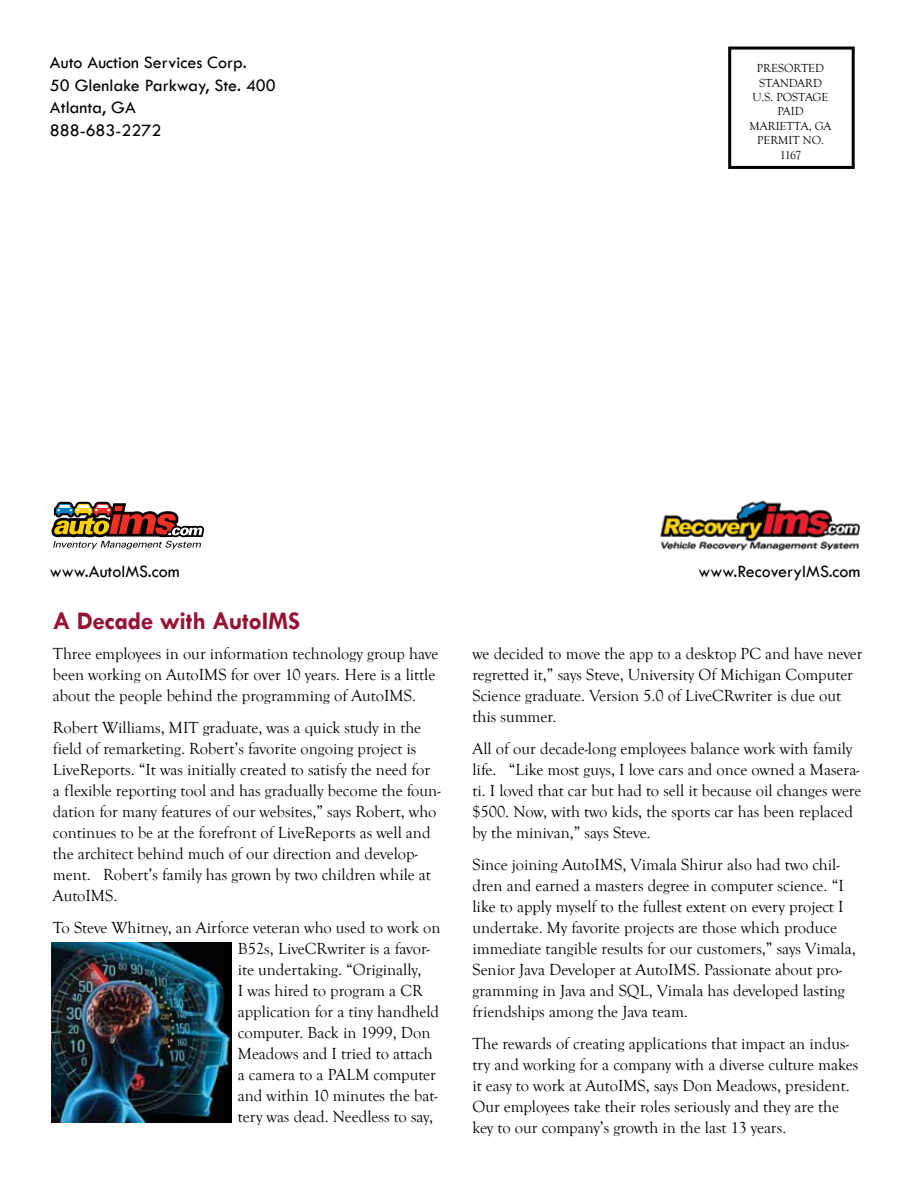
<style>
.page{position:relative;width:918px;height:1188px;background:#fff}
.page>*{position:absolute;margin:0;border:0;box-sizing:border-box;transform-origin:0 0}
.t1{font:700 25.5px "Tw Cen";letter-spacing:-.01em;color:#961334}
.t2{font:18px/22.5px "Tw Cen";color:#000}
.t3{font:16.5px/21px "Goudy Old Style T";color:#000}
.t4{font:12px/14.4px "Goudy Old Style T";color:#000;text-align:center}
</style>
<div class="page">
<div style="left:728px;top:47px;width:127px;height:122px;border:3px solid #000"></div>
<svg style="left:51px;top:502px;width:153px;height:47px"></svg>
<img style="left:660px;top:500px;width:201px;height:51px">
<img style="left:51px;top:942px;width:180px;height:180px">
<p class="t2" style="left:50px;top:51px;width:227px">Auto Auction Services Corp.<br>50 Glenlake Parkway, Ste. 400<br>Atlanta, GA<br>888-683-2272</p>
<p class="t4" style="left:750px;top:61px;width:84px">PRESORTED<br>STANDARD<br>U.S. POSTAGE<br>PAID<br>MARIETTA, GA<br>PERMIT NO.<br>1167</p>
<p class="t2" style="left:50px;top:560px;width:131px">www.AutoIMS.com</p>
<p class="t2" style="left:698px;top:560px;width:164px">www.RecoveryIMS.com</p>
<h1 class="t1" style="left:53px;top:606px;width:249px">A Decade with AutoIMS</h1>
<p class="t3" style="left:53px;top:644px;width:387px">Three employees in our information technology group have been working on AutoIMS for over 10 years. Here is a little about the people behind the programming of AutoIMS.</p>
<p class="t3" style="left:53px;top:718px;width:389px">Robert Williams, MIT graduate, was a quick study in the field of remarketing. Robert’s favorite ongoing project is LiveReports. “It was initially created to satisfy the need for a flexible reporting tool and has gradually become the foun&shy;dation for many features of our websites,” says Robert, who continues to be at the forefront of LiveReports as well and the architect behind much of our direction and develop&shy;ment. Robert’s family has grown by two children while at AutoIMS.</p>
<p class="t3" style="left:238px;top:917px;width:204px;text-indent:-185px">To Steve Whitney, an Airforce veteran who used to work on<br>B52s, LiveCRwriter is a favor&shy;ite undertaking. “Originally,<br>I was hired to program a CR application for a tiny handheld computer. Back in 1999, Don<br>Meadows and I tried to attach a camera to a PALM computer and within 10 minutes the bat&shy;tery was dead. Needless to say,</p>
<p class="t3" style="left:472px;top:644px;width:392px">we decided to move the app to a desktop PC and have never regretted it,” says Steve, University Of Michigan Computer Science graduate. Version 5.0 of LiveCRwriter is due out this summer.</p>
<p class="t3" style="left:472px;top:739px;width:390px">All of our decade-long employees balance work with family life. “Like most guys, I love cars and once owned a Masera&shy;ti. I loved that car but had to sell it because oil changes were $500. Now, with two kids, the sports car has been replaced by the minivan,” says Steve.</p>
<p class="t3" style="left:472px;top:854px;width:385px">Since joining AutoIMS, Vimala Shirur also had two chil&shy;dren and earned a masters degree in computer science. “I like to apply myself to the fullest extent on every project I undertake. My favorite projects are those which produce immediate tangible results for our customers,” says Vimala, Senior Java Developer at AutoIMS. Passionate about pro&shy;gramming in Java and SQL, Vimala has developed lasting friendships among the Java team.</p>
<p class="t3" style="left:472px;top:1033px;width:387px">The rewards of creating applications that impact an indus&shy;try and working for a company with a diverse culture makes it easy to work at AutoIMS, says Don Meadows, president.<br>Our employees take their roles seriously and they are the key to our company’s growth in the last 13 years.</p>
</div>
